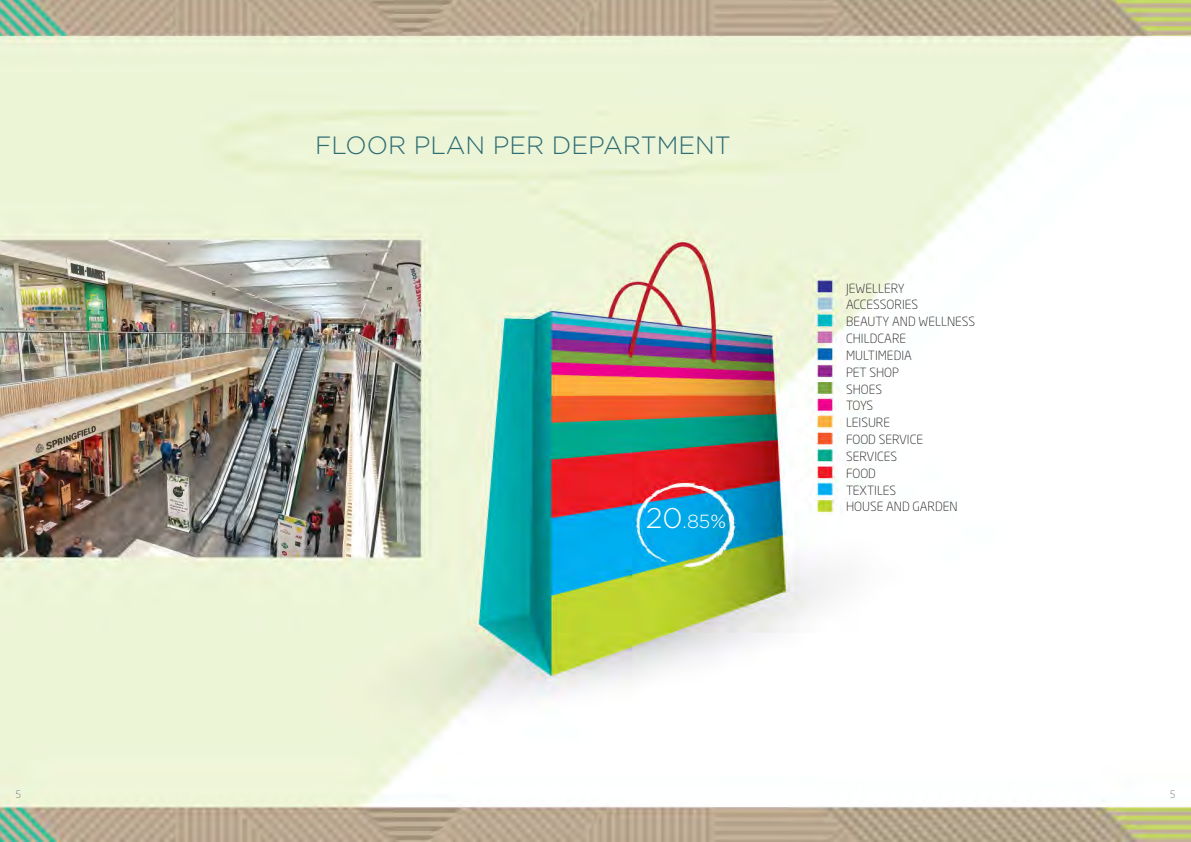
<style>
.page{position:relative;width:1191px;height:842px;background:#fff}
.page>*{position:absolute;margin:0;border:0;box-sizing:border-box;transform-origin:0 0}
.Titre{font:300 25px "Gotham";color:#2c6c73}
.Titre-2{font:300 19px "Gotham";color:#fff}
.t1{font:300 12.5px/16.8px "Neo Sans Std";color:#231f20}
.t2{font:300 10px "Neo Sans Std";color:#6c6d70}
.s1{font-size:28.4px}
</style>
<div class="page">
<img style="left:0;top:0;width:1191px;height:842px">
<p class="Titre" style="left:315px;top:129px;width:417px">FLOOR PLAN PER DEPARTMENT</p>
<p class="Titre-2" style="left:645px;top:509px;width:82px"><span class="s1">20</span>.85%</p>
<p class="t1" style="left:846px;top:279px;width:131px">JEWELLERY<br>ACCESSORIES<br>BEAUTY AND WELLNESS<br>CHILDCARE<br>MULTIMEDIA<br>PET SHOP<br>SHOES<br>TOYS<br>LEISURE<br>FOOD SERVICE<br>SERVICES<br>FOOD<br>TEXTILES<br>HOUSE AND GARDEN</p>
<p class="t2" style="left:16px;top:788px;width:7px">5</p>
<p class="t2" style="left:1169px;top:788px;width:7px">5</p>
</div>
